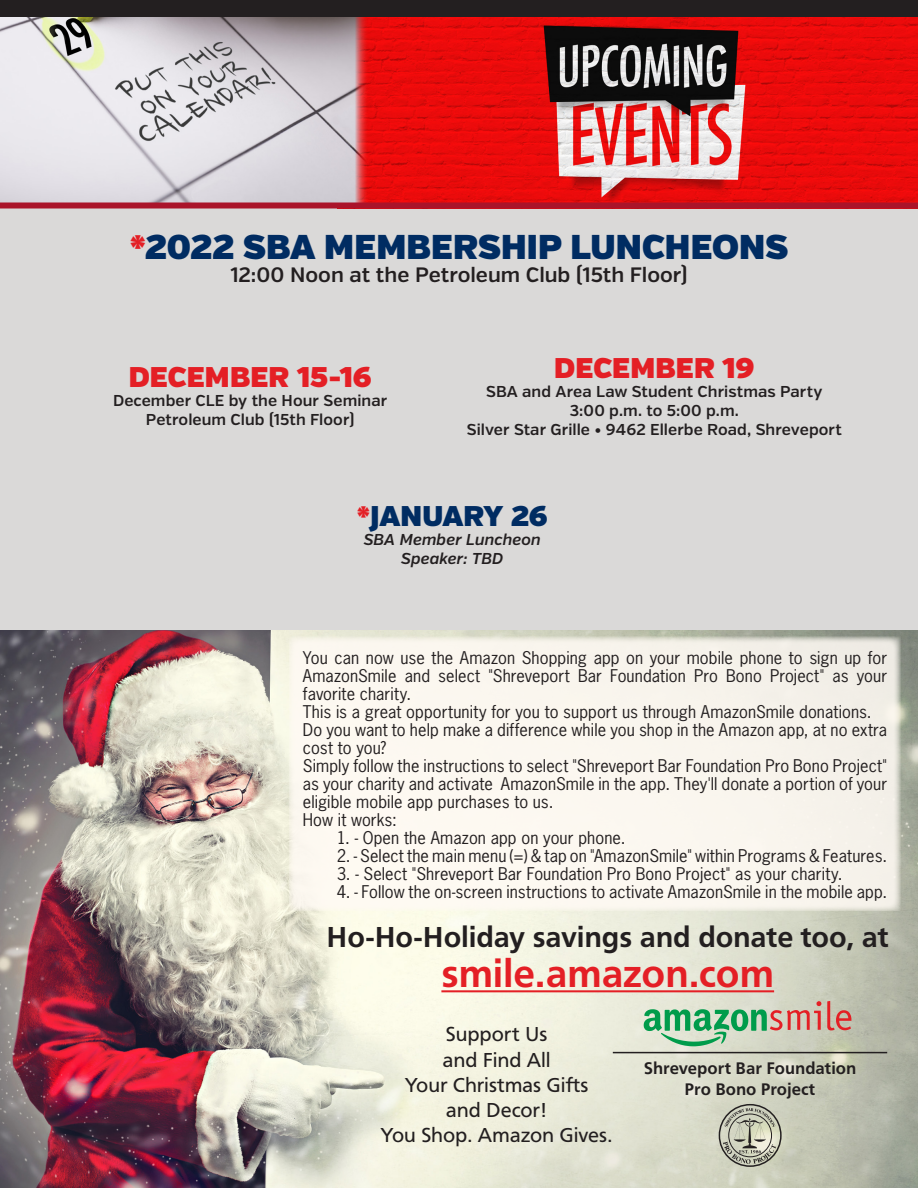
<style>
.page{position:relative;width:918px;height:1188px;background:#fff}
.page>*{position:absolute;margin:0;border:0;box-sizing:border-box;transform-origin:0 0}
.body{font:700 40.5px "Carto Gothic Std";letter-spacing:-.01em;color:#e41f25}
.body-2{font:34.35px "Verb Ultra";letter-spacing:.005em;color:#002c62}
.body-3{font:700 30px "Carto Gothic Std";letter-spacing:-.005em;color:#231f20}
.body-4{font:28.5px "Verb Ultra";letter-spacing:.005em;color:#e41f25}
.body-5{font:28.5px "Verb Ultra";color:#002c62}
.body-6{font:21px/25.2px "Carto Gothic Std";letter-spacing:-.005em;color:#231f20;text-align:center}
.body-7{font:600 20.85px "Verb";color:#231f20}
.body-8{font:700 17.4px/20.9px "Carto Gothic Std";color:#231f20;text-align:center}
.body-9{font:16.5px/18px "News Gothic";letter-spacing:.005em;color:#231f20;text-align:justify}
.body-10{font:600 15.75px/18.9px "Verb";letter-spacing:.005em;color:#231f20;text-align:center}
.body-11{font:italic 600 15.75px/18.9px "Verb";letter-spacing:.005em;color:#231f20;text-align:center}
.s1{color:#e41f25}
</style>
<div class="page">
<img style="left:0;top:630px;width:918px;height:558px">
<hr style="left:441px;top:990px;width:333px;height:2px;background:#e41f25">
<div style="left:0;top:203px;width:918px;height:427px;background:#dad9d8"></div>
<img style="left:338px;top:16px;width:580px;height:193px">
<img style="left:0;top:16px;width:368px;height:186px">
<div style="left:0;top:0;width:918px;height:16px;background:#231f20"></div>
<div style="left:0;top:202px;width:918px;height:6px;background:#aa142a"></div>
<div style="left:289px;top:637px;width:612px;height:274px;background:#fffaf4"></div>
<svg style="left:644px;top:1001px;width:207px;height:45px;background:#adc0a4"></svg>
<hr style="left:613px;top:1052px;width:274px;height:1px;background:#231f20">
<div style="left:719px;top:1104px;width:63px;height:63px;border:2px solid #231f20;border-radius:50%"></div>
<svg style="left:723px;top:1108px;width:53px;height:56px;background:#afb09f"></svg>
<p class="body-2" style="left:130px;top:226px;width:660px"><span class="s1">*</span>2022 SBA MEMBERSHIP LUNCHEONS</p>
<p class="body-7" style="left:230px;top:262px;width:459px">12:00 Noon at the Petroleum Club (15th Floor)</p>
<p class="body-4" style="left:129px;top:360px;width:244px">DECEMBER 15-16</p>
<p class="body-10" style="left:113px;top:392px;width:276px">December CLE by the Hour Seminar<br>Petroleum Club (15th Floor)</p>
<p class="body-4" style="left:554px;top:350px;width:202px">DECEMBER 19</p>
<p class="body-10" style="left:467px;top:382px;width:377px">SBA and Area Law Student Christmas Party<br>3:00 p.m. to 5:00 p.m.<br>Silver Star Grille • 9462 Ellerbe Road, Shreveport</p>
<p class="body-5" style="left:357px;top:498px;width:192px"><span class="s1">*</span>JANUARY 26</p>
<p class="body-11" style="left:364px;top:530px;width:179px">SBA Member Luncheon<br>Speaker: TBD</p>
<p class="body-9" style="left:303px;top:648px;width:586px">You can now use the Amazon Shopping app on your mobile phone to sign up for AmazonSmile and select "Shreveport Bar Foundation Pro Bono Project" as your favorite charity.</p>
<p class="body-9" style="left:303px;top:702px;width:570px">This is a great opportunity for you to support us through AmazonSmile donations.</p>
<p class="body-9" style="left:303px;top:720px;width:586px">Do you want to help make a difference while you shop in the Amazon app, at no extra cost to you?</p>
<p class="body-9" style="left:303px;top:756px;width:586px">Simply follow the instructions to select "Shreveport Bar Foundation Pro Bono Project" as your charity and activate AmazonSmile in the app. They'll donate a portion of your eligible mobile app purchases to us.</p>
<p class="body-9" style="left:303px;top:810px;width:96px">How it works:</p>
<p class="body-9" style="left:337px;top:828px;width:290px">1. - Open the Amazon app on your phone.</p>
<p class="body-9" style="left:337px;top:846px;width:552px">2. - Select the main menu (=) &amp; tap on "AmazonSmile" within Programs &amp; Features.</p>
<p class="body-9" style="left:337px;top:864px;width:507px">3. - Select "Shreveport Bar Foundation Pro Bono Project" as your charity.</p>
<p class="body-9" style="left:337px;top:882px;width:552px">4. - Follow the on-screen instructions to activate AmazonSmile in the mobile app.</p>
<p class="body-3" style="left:327px;top:920px;width:564px">Ho-Ho-Holiday savings and donate too, at</p>
<p class="body" style="left:441px;top:950px;width:334px">smile.amazon.com</p>
<p class="body-6" style="left:405px;top:1022px;width:185px">Support Us<br>and Find All<br>Your Christmas Gifts and Decor!</p>
<p class="body-6" style="left:381px;top:1123px;width:234px">You Shop. Amazon Gives.</p>
<p class="body-8" style="left:644px;top:1057px;width:214px">Shreveport Bar Foundation<br>Pro Bono Project</p>
</div>
